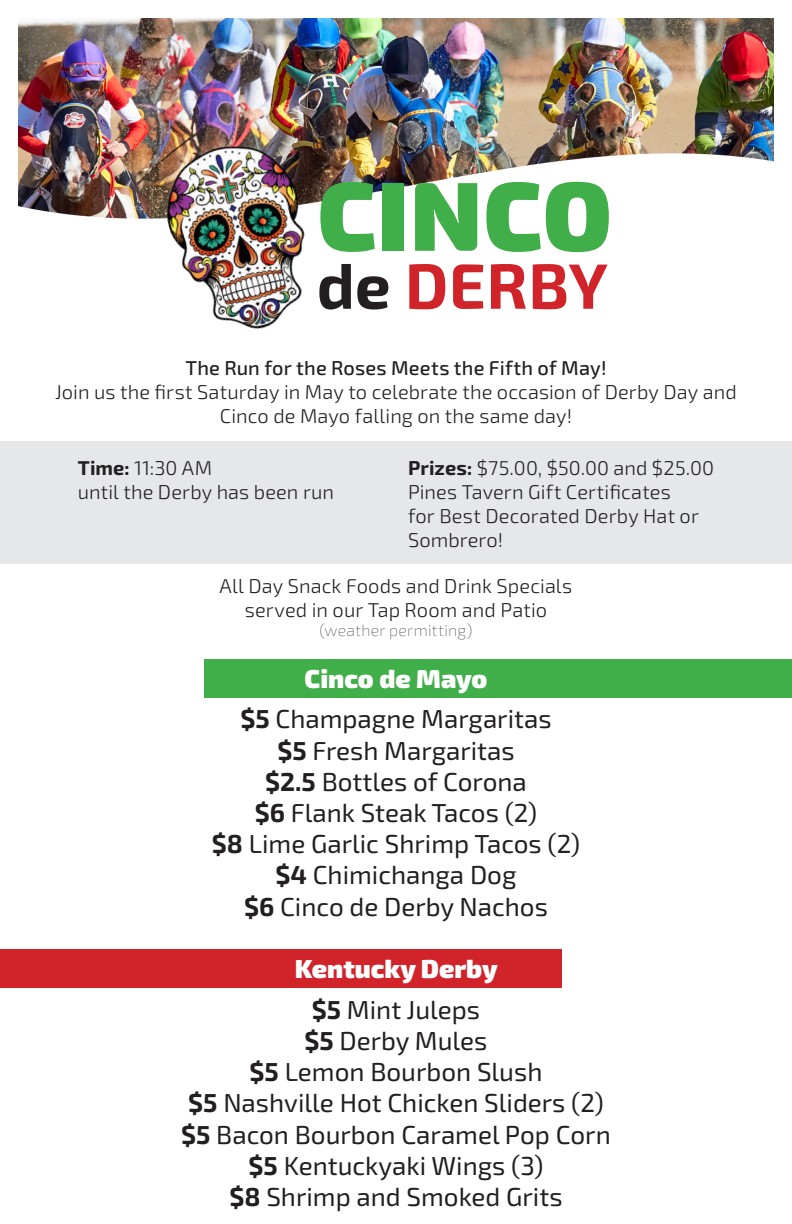
<style>
.page{position:relative;width:792px;height:1224px;background:#fff}
.page>*{position:absolute;margin:0;border:0;box-sizing:border-box;transform-origin:0 0}
.t1{font:900 98px "Exo 2.0";letter-spacing:.01em;color:#40ae49}
.t2{font:700 64px "Exo 2.0";letter-spacing:.01em;color:#d1232a}
.t3{font:26px "Exo 2.0";color:#231f20}
.t4{font:900 26px "Exo 2.0";color:#fff}
.t5{font:300 20px/24px "Exo 2.0";letter-spacing:.005em;color:#231f20;text-align:center}
.t6{font:500 20px "Exo 2.0";letter-spacing:.01em;color:#231f20}
.t7{font:100 16px "Exo 2.0";letter-spacing:.015em;color:#231f20}
.s1{color:#231f20}
.s2{font-weight:700}
</style>
<div class="page">
<img style="left:18px;top:18px;width:756px;height:135px">
<img style="left:18px;top:153px;width:756px;height:66px">
<img style="left:151px;top:129px;width:180px;height:200px">
<div style="left:0;top:949px;width:562px;height:39px;background:#d1232a"></div>
<div style="left:205px;top:659px;width:587px;height:39px;background:#40ae49"></div>
<div style="left:0;top:442px;width:792px;height:122px;background:#e6e7e9"></div>
<p class="t1" style="left:317px;top:156px;width:296px">CINCO</p>
<p class="t2" style="left:317px;top:248px;width:292px"><span class="s1">de</span> DERBY</p>
<p class="t6" style="left:185px;top:356px;width:423px">The Run for the Roses Meets the Fifth of May!</p>
<p class="t5" style="left:55px;top:380px;width:683px">Join us the first Saturday in May to celebrate the occasion of Derby Day and<br>Cinco de Mayo falling on the same day!</p>
<p class="t5" style="left:78px;top:456px;width:136px"><span class="s2">Time:</span> 11:30 AM</p>
<p class="t5" style="left:78px;top:480px;width:258px">until the Derby has been run</p>
<p class="t5" style="left:408px;top:456px;width:308px;text-align:left"><span class="s2">Prizes:</span> $75.00, $50.00 and $25.00<br>Pines Tavern Gift Certificates<br>for Best Decorated Derby Hat or<br>Sombrero!</p>
<p class="t5" style="left:220px;top:574px;width:354px">All Day Snack Foods and Drink Specials</p>
<p class="t5" style="left:245px;top:598px;width:304px">served in our Tap Room and Patio</p>
<p class="t7" style="left:320px;top:621px;width:154px">(weather permitting)</p>
<p class="t4" style="left:305px;top:662px;width:184px">Cinco de Mayo</p>
<p class="t3" style="left:240px;top:704px;width:313px"><span class="s2">$5</span> Champagne Margaritas</p>
<p class="t3" style="left:277px;top:735px;width:239px"><span class="s2">$5</span> Fresh Margaritas</p>
<p class="t3" style="left:265px;top:766px;width:263px"><span class="s2">$2.5</span> Bottles of Corona</p>
<p class="t3" style="left:255px;top:798px;width:284px"><span class="s2">$6</span> Flank Steak Tacos (2)</p>
<p class="t3" style="left:212px;top:829px;width:370px"><span class="s2">$8</span> Lime Garlic Shrimp Tacos (2)</p>
<p class="t3" style="left:275px;top:860px;width:243px"><span class="s2">$4</span> Chimichanga Dog</p>
<p class="t3" style="left:244px;top:891px;width:305px"><span class="s2">$6</span> Cinco de Derby Nachos</p>
<p class="t4" style="left:295px;top:953px;width:204px">Kentucky Derby</p>
<p class="t3" style="left:312px;top:994px;width:170px"><span class="s2">$5</span> Mint Juleps</p>
<p class="t3" style="left:305px;top:1026px;width:184px"><span class="s2">$5</span> Derby Mules</p>
<p class="t3" style="left:250px;top:1057px;width:294px"><span class="s2">$5</span> Lemon Bourbon Slush</p>
<p class="t3" style="left:188px;top:1088px;width:417px"><span class="s2">$5</span> Nashville Hot Chicken Sliders (2)</p>
<p class="t3" style="left:181px;top:1119px;width:431px"><span class="s2">$5</span> Bacon Bourbon Caramel Pop Corn</p>
<p class="t3" style="left:249px;top:1150px;width:296px"><span class="s2">$5</span> Kentuckyaki Wings (3)</p>
<p class="t3" style="left:229px;top:1182px;width:335px"><span class="s2">$8</span> Shrimp and Smoked Grits</p>
</div>
